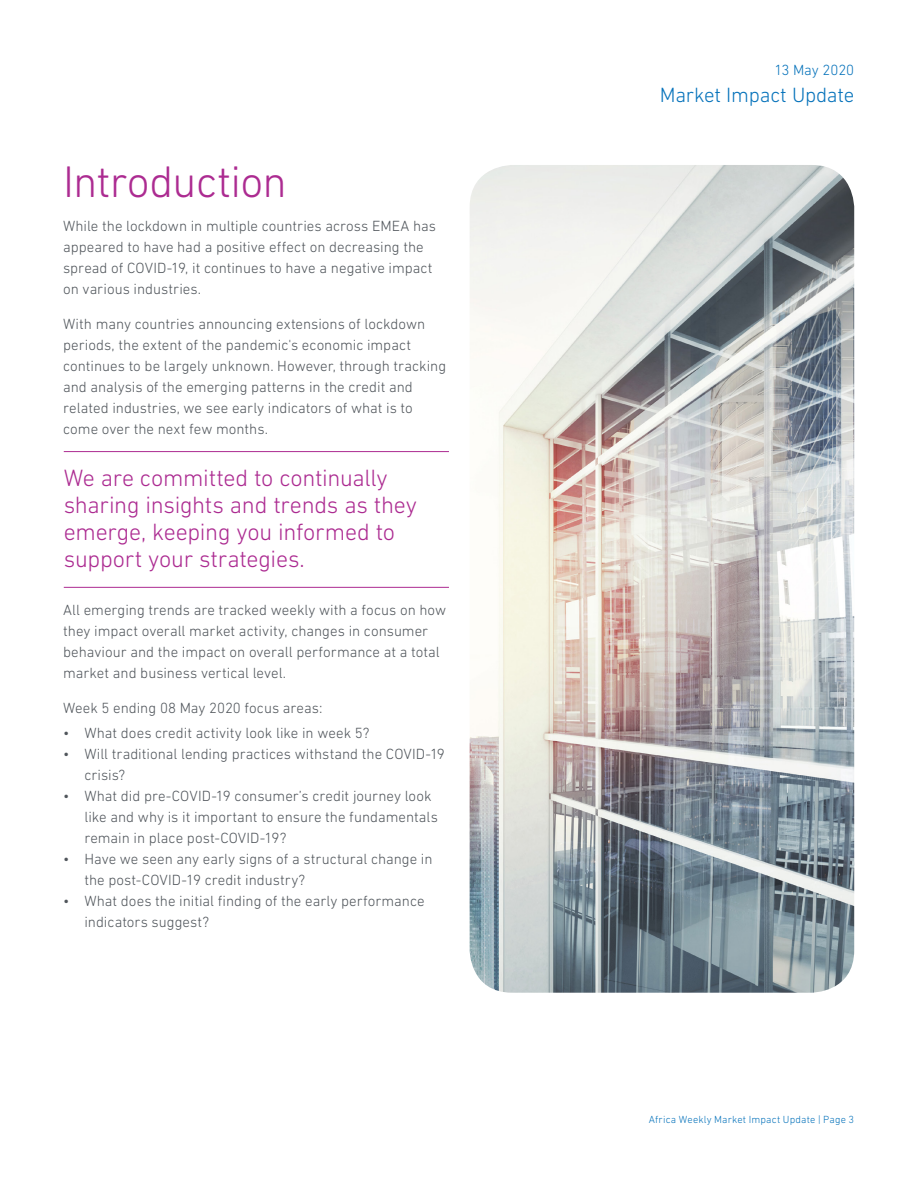
<style>
.page{position:relative;width:918px;height:1188px;background:#fff}
.page>*{position:absolute;margin:0;border:0;box-sizing:border-box;transform-origin:0 0}
.Title_heading_30_34{font:300 45px "DIN Next W1 G";letter-spacing:-.015em;color:#ac2b91}
.Quote_A_14_16{font:300 24px/27px "DIN Next W1 G";letter-spacing:-.01em;color:#ac2b91}
.t1{font:300 21px "DIN Next W1 G";letter-spacing:-.015em;color:#0773bb}
.Body_text_10_14{font:300 15px/21px "DIN Next W1 G";color:#50555b}
.t2{font:300 15px "DIN Next W1 G";letter-spacing:-.005em;color:#0773bb}
.t3{font:300 10.5px "DIN Next W1 G";letter-spacing:.015em;color:#0773bb}
</style>
<div class="page">
<img style="left:470px;top:165px;width:384px;height:828px">
<hr style="left:64px;top:451px;width:385px;height:1px;background:#ac2b91">
<hr style="left:64px;top:587px;width:385px;height:1px;background:#ac2b91">
<p class="Title_heading_30_34" style="left:63px;top:156px;width:225px">Introduction</p>
<p class="Body_text_10_14" style="left:63px;top:216px;width:374px">While the lockdown in multiple countries across EMEA has appeared to have had a positive effect on decreasing the spread of COVID-19, it continues to have a negative impact on various industries.</p>
<p class="Body_text_10_14" style="left:63px;top:313px;width:385px">With many countries announcing extensions of lockdown periods, the extent of the pandemic's economic impact continues to be largely unknown. However, through tracking and analysis of the emerging patterns in the credit and related industries, we see early indicators of what is to come over the next few months.</p>
<p class="Quote_A_14_16" style="left:64px;top:464px;width:355px">We are committed to continually sharing insights and trends as they emerge, keeping you informed to support your strategies.</p>
<p class="Body_text_10_14" style="left:63px;top:600px;width:385px">All emerging trends are tracked weekly with a focus on how they impact overall market activity, changes in consumer behaviour and the impact on overall performance at a total market and business vertical level.</p>
<p class="Body_text_10_14" style="left:63px;top:697px;width:261px">Week 5 ending 08 May 2020 focus areas:</p>
<p class="Body_text_10_14" style="left:63px;top:722px;width:308px">• What does credit activity look like in week 5?</p>
<p class="Body_text_10_14" style="left:84px;top:743px;width:362px;text-indent:-21px">• Will traditional lending practices withstand the COVID-19 crisis?</p>
<p class="Body_text_10_14" style="left:84px;top:785px;width:355px;text-indent:-21px">• What did pre-COVID-19 consumer’s credit journey look like and why is it important to ensure the fundamentals remain in place post-COVID-19?</p>
<p class="Body_text_10_14" style="left:84px;top:848px;width:350px;text-indent:-21px">• Have we seen any early signs of a structural change in the post-COVID-19 credit industry?</p>
<p class="Body_text_10_14" style="left:84px;top:890px;width:342px;text-indent:-21px">• What does the initial finding of the early performance indicators suggest?</p>
<p class="t2" style="left:774px;top:61px;width:81px">13 May 2020</p>
<h3 class="t1" style="left:660px;top:82px;width:196px">Market Impact Update</h3>
<p class="t3" style="left:649px;top:1113px;width:207px">Africa Weekly Market Impact Update | Page 3</p>
</div>
